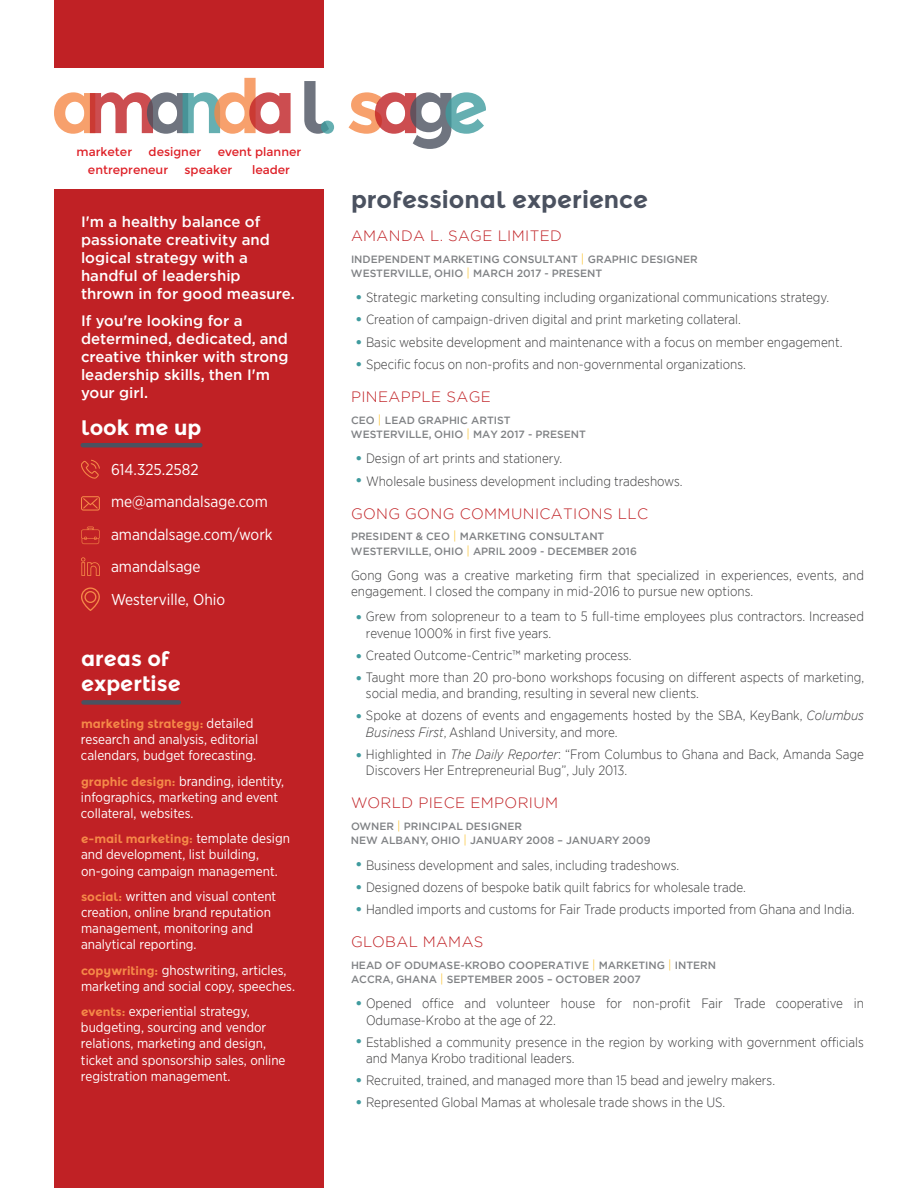
<style>
.page{position:relative;width:918px;height:1188px;background:#fff}
.page>*{position:absolute;margin:0;border:0;box-sizing:border-box;transform-origin:0 0}
.t1{font:700 24px "Montserrat Alternates";color:#4b5260}
.t2{font:700 21px/25.2px "Montserrat Alternates";color:#fff}
.t3{font:15.75px/32.4px "Gotham Narrow";color:#fff}
.t4{font:500 15px/18px "Gotham";color:#fff}
.t5{font:300 15px "Gotham";letter-spacing:.025em;color:#c02125}
.t6{font:300 13.5px/16.2px "Gotham Narrow";color:#3e3e3f}
.t7{font:13.5px/16.2px "Gotham Narrow";color:#fff}
.t8{font:13.5px "Symbola";color:#3f9b9e}
.t9{font:700 12px "Montserrat Alternates";color:#f58948}
.t10{font:12px "Montserrat";color:#de1f26}
.t11{font:500 10.5px/14.4px "Gotham";color:#808285}
.s1{font-family:"Gotham Narrow";font-weight:400;font-size:13.5px;color:#fff}
.s2{font-family:"Montserrat Alternates";font-weight:700;font-size:12px;color:#f58948}
.s3{font-weight:300;font-size:12px;color:#f9ba15}
.s4{color:#3f9b9e}
.s5{font-style:italic}
</style>
<div class="page">
<div style="left:54px;top:189px;width:270px;height:999px;background:#c02125"></div>
<div style="left:54px;top:0;width:270px;height:68px;background:#c02125"></div>
<div style="left:83px;top:700px;width:96px;height:5px;background:#4b5260"></div>
<hr style="left:83px;top:443px;width:117px;height:4px;background:#4b5260">
<svg style="left:81px;top:527px;width:19px;height:17px"></svg>
<svg style="left:81px;top:587px;width:19px;height:24px"></svg>
<svg style="left:81px;top:557px;width:19px;height:19px"></svg>
<svg style="left:81px;top:496px;width:19px;height:15px"></svg>
<svg style="left:81px;top:460px;width:19px;height:19px"></svg>
<svg style="left:54px;top:78px;width:237px;height:56px"></svg>
<svg style="left:304px;top:81px;width:30px;height:53px"></svg>
<svg style="left:349px;top:92px;width:137px;height:57px"></svg>
<p class="t10" style="left:77px;top:145px;width:57px">marketer</p>
<p class="t10" style="left:149px;top:145px;width:54px">designer</p>
<p class="t10" style="left:218px;top:145px;width:85px">event planner</p>
<p class="t10" style="left:88px;top:163px;width:82px">entrepreneur</p>
<p class="t10" style="left:185px;top:163px;width:49px">speaker</p>
<p class="t10" style="left:252px;top:163px;width:39px">leader</p>
<p class="t4" style="left:81px;top:212px;width:215px">I'm a healthy balance of passionate creativity and logical strategy with a handful of leadership thrown in for good measure.</p>
<p class="t4" style="left:81px;top:311px;width:209px">If you're looking for a determined, dedicated, and creative thinker with strong leadership skills, then I'm your girl.</p>
<h2 class="t2" style="left:81px;top:415px;width:122px">look me up</h2>
<p class="t3" style="left:111px;top:453px;width:163px">614.325.2582 me@amandalsage.com amandalsage.com/work amandalsage<br>Westerville, Ohio</p>
<h2 class="t2" style="left:81px;top:646px;width:101px">areas of expertise</h2>
<p class="t9" style="left:81px;top:717px;width:174px">marketing strategy: <span class="s1">detailed</span></p>
<p class="t7" style="left:81px;top:731px;width:179px">research and analysis, editorial calendars, budget forecasting.</p>
<p class="t7" style="left:81px;top:772px;width:205px"><span class="s2">graphic design:</span> branding, identity, infographics, marketing and event collateral, websites.</p>
<p class="t9" style="left:81px;top:832px;width:211px">e-mail marketing: <span class="s1">template design</span></p>
<p class="t7" style="left:81px;top:846px;width:198px">and development, list building, on-going campaign management.</p>
<p class="t7" style="left:81px;top:888px;width:197px"><span class="s2">social:</span> written and visual content creation, online brand reputation management, monitoring and analytical reporting.</p>
<p class="t7" style="left:81px;top:961px;width:216px"><span class="s2">copywriting:</span> ghostwriting, articles, marketing and social copy, speeches.</p>
<p class="t7" style="left:81px;top:1003px;width:206px"><span class="s2">events:</span> experiential strategy, budgeting, sourcing and vendor relations, marketing and design, ticket and sponsorship sales, online registration management.</p>
<h1 class="t1" style="left:351px;top:185px;width:299px">professional experience</h1>
<p class="t5" style="left:351px;top:226px;width:212px">AMANDA L. SAGE LIMITED</p>
<p class="t11" style="left:351px;top:252px;width:348px">INDEPENDENT MARKETING CONSULTANT <span class="s3">|</span> GRAPHIC DESIGNER<br>WESTERVILLE, OHIO <span class="s3">|</span> MARCH 2017 - PRESENT</p>
<p class="t6" style="left:356px;top:289px;width:474px"><span class="s4">•</span> Strategic marketing consulting including organizational communications strategy.</p>
<p class="t6" style="left:356px;top:311px;width:386px"><span class="s4">•</span> Creation of campaign-driven digital and print marketing collateral.</p>
<p class="t6" style="left:356px;top:333px;width:487px"><span class="s4">•</span> Basic website development and maintenance with a focus on member engagement.</p>
<p class="t6" style="left:356px;top:356px;width:391px"><span class="s4">•</span> Specific focus on non-profits and non-governmental organizations.</p>
<p class="t5" style="left:351px;top:387px;width:141px">PINEAPPLE SAGE</p>
<p class="t11" style="left:351px;top:413px;width:236px">CEO <span class="s3">|</span> LEAD GRAPHIC ARTIST<br>WESTERVILLE, OHIO <span class="s3">|</span> MAY 2017 - PRESENT</p>
<p class="t6" style="left:356px;top:450px;width:207px"><span class="s4">•</span> Design of art prints and stationery.</p>
<p class="t6" style="left:356px;top:472px;width:328px"><span class="s4">•</span> Wholesale business development including tradeshows.</p>
<p class="t5" style="left:351px;top:504px;width:299px">GONG GONG COMMUNICATIONS LLC</p>
<p class="t11" style="left:351px;top:529px;width:288px">PRESIDENT &amp; CEO <span class="s3">|</span> MARKETING CONSULTANT<br>WESTERVILLE, OHIO <span class="s3">|</span> APRIL 2009 - DECEMBER 2016</p>
<p class="t6" style="left:351px;top:567px;width:515px">Gong Gong was a creative marketing firm that specialized in experiences, events, and engagement. I closed the company in mid-2016 to pursue new options.</p>
<p class="t6" style="left:366px;top:608px;width:500px;text-indent:-10px"><span class="s4">•</span> Grew from solopreneur to a team to 5 full-time employees plus contractors. Increased revenue 1000% in first five years.</p>
<p class="t6" style="left:356px;top:647px;width:277px"><span class="s4">•</span> Created Outcome-Centric™ marketing process.</p>
<p class="t6" style="left:366px;top:669px;width:500px;text-indent:-10px"><span class="s4">•</span> Taught more than 20 pro-bono workshops focusing on different aspects of marketing, social media, and branding, resulting in several new clients.</p>
<p class="t6" style="left:366px;top:707px;width:499px;text-indent:-10px"><span class="s4">•</span> Spoke at dozens of events and engagements hosted by the SBA, KeyBank, <span class="s5">Columbus<br>Business First</span>, Ashland University, and more.</p>
<p class="t6" style="left:366px;top:746px;width:500px;text-indent:-10px"><span class="s4">•</span> Highlighted in <span class="s5">The Daily Reporter</span>: “From Columbus to Ghana and Back, Amanda Sage<br>Discovers Her Entrepreneurial Bug”, July 2013.</p>
<p class="t5" style="left:351px;top:793px;width:209px">WORLD PIECE EMPORIUM</p>
<p class="t11" style="left:351px;top:819px;width:301px">OWNER <span class="s3">|</span> PRINCIPAL DESIGNER<br>NEW ALBANY, OHIO <span class="s3">|</span> JANUARY 2008 – JANUARY 2009</p>
<p class="t6" style="left:356px;top:856px;width:324px"><span class="s4">•</span> Business development and sales, including tradeshows.</p>
<p class="t6" style="left:356px;top:879px;width:391px"><span class="s4">•</span> Designed dozens of bespoke batik quilt fabrics for wholesale trade.</p>
<p class="t6" style="left:356px;top:901px;width:500px"><span class="s4">•</span> Handled imports and customs for Fair Trade products imported from Ghana and India.</p>
<p class="t5" style="left:351px;top:932px;width:134px">GLOBAL MAMAS</p>
<p class="t11" style="left:351px;top:958px;width:367px">HEAD OF ODUMASE-KROBO COOPERATIVE <span class="s3">|</span> MARKETING <span class="s3">|</span> INTERN<br>ACCRA, GHANA <span class="s3">|</span> SEPTEMBER 2005 – OCTOBER 2007</p>
<p class="t6" style="left:366px;top:995px;width:499px">Opened office and volunteer house for non-profit Fair Trade cooperative in<br>Odumase-Krobo at the age of 22.</p>
<p class="t6" style="left:366px;top:1034px;width:499px">Established a community presence in the region by working with government officials and Manya Krobo traditional leaders.</p>
<p class="t6" style="left:366px;top:1069px;width:411px;line-height:22.2px">Recruited, trained, and managed more than 15 bead and jewelry makers.<br>Represented Global Mamas at wholesale trade shows in the US.</p>
<p class="t8" style="left:356px;top:996px;width:6px">•</p>
<p class="t8" style="left:356px;top:1035px;width:6px">•</p>
</div>
